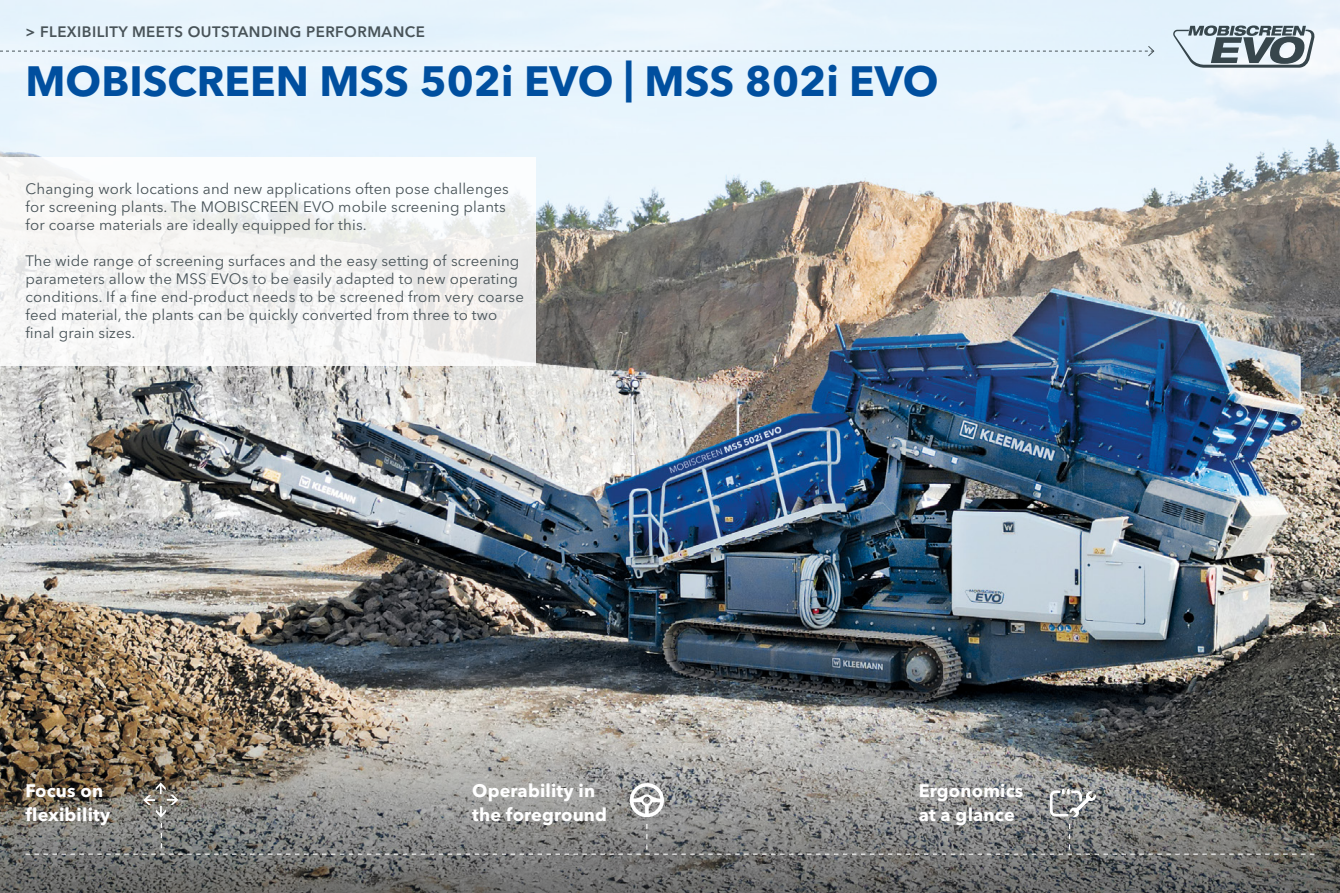
<style>
.page{position:relative;width:1340px;height:893px;background:#fff}
.page>*{position:absolute;margin:0;border:0;box-sizing:border-box;transform-origin:0 0}
.t1{font:700 42px "Avenir Next LT Pro";color:#004f9f}
.t2{font:700 18px/24px "Avenir Next LT Pro";letter-spacing:.01em;color:#fff}
.t3{font:15px/18px "Avenir Next LT Pro";letter-spacing:.01em;color:#485358}
.t4{font:600 15px "Avenir Next LT Pro";letter-spacing:.03em;color:#485358}
</style>
<div class="page">
<img style="left:0;top:406px;width:1339px;height:298px">
<img style="left:0;top:704px;width:1339px;height:189px">
<img style="left:0;top:0;width:1339px;height:406px">
<svg style="left:1173px;top:26px;width:141px;height:42px;background:#95a2a9"></svg>
<svg style="left:0;top:45px;width:1154px;height:12px;background:#e0edf5"></svg>
<svg style="left:25px;top:782px;width:1289px;height:73px;background:#828280"></svg>
<svg style="left:0;top:157px;width:536px;height:209px;fill:#f7f6f5"></svg>
<p class="t4" style="left:26px;top:22px;width:401px">&gt; FLEXIBILITY MEETS OUTSTANDING PERFORMANCE</p>
<h1 class="t1" style="left:26px;top:56px;width:914px">MOBISCREEN MSS 502i EVO | MSS 802i EVO</h1>
<p class="t3" style="left:26px;top:180px;width:485px">Changing work locations and new applications often pose challenges for screening plants. The MOBISCREEN EVO mobile screening plants for coarse materials are ideally equipped for this.</p>
<p class="t3" style="left:26px;top:252px;width:500px">The wide range of screening surfaces and the easy setting of screening parameters allow the MSS EVOs to be easily adapted to new operating conditions. If a fine end-product needs to be screened from very coarse feed material, the plants can be quickly converted from three to two final grain sizes.</p>
<p class="t2" style="left:25px;top:778px;width:86px">Focus on flexibility</p>
<p class="t2" style="left:472px;top:778px;width:136px">Operability in the foreground</p>
<p class="t2" style="left:918px;top:778px;width:106px">Ergonomics at a glance</p>
</div>
